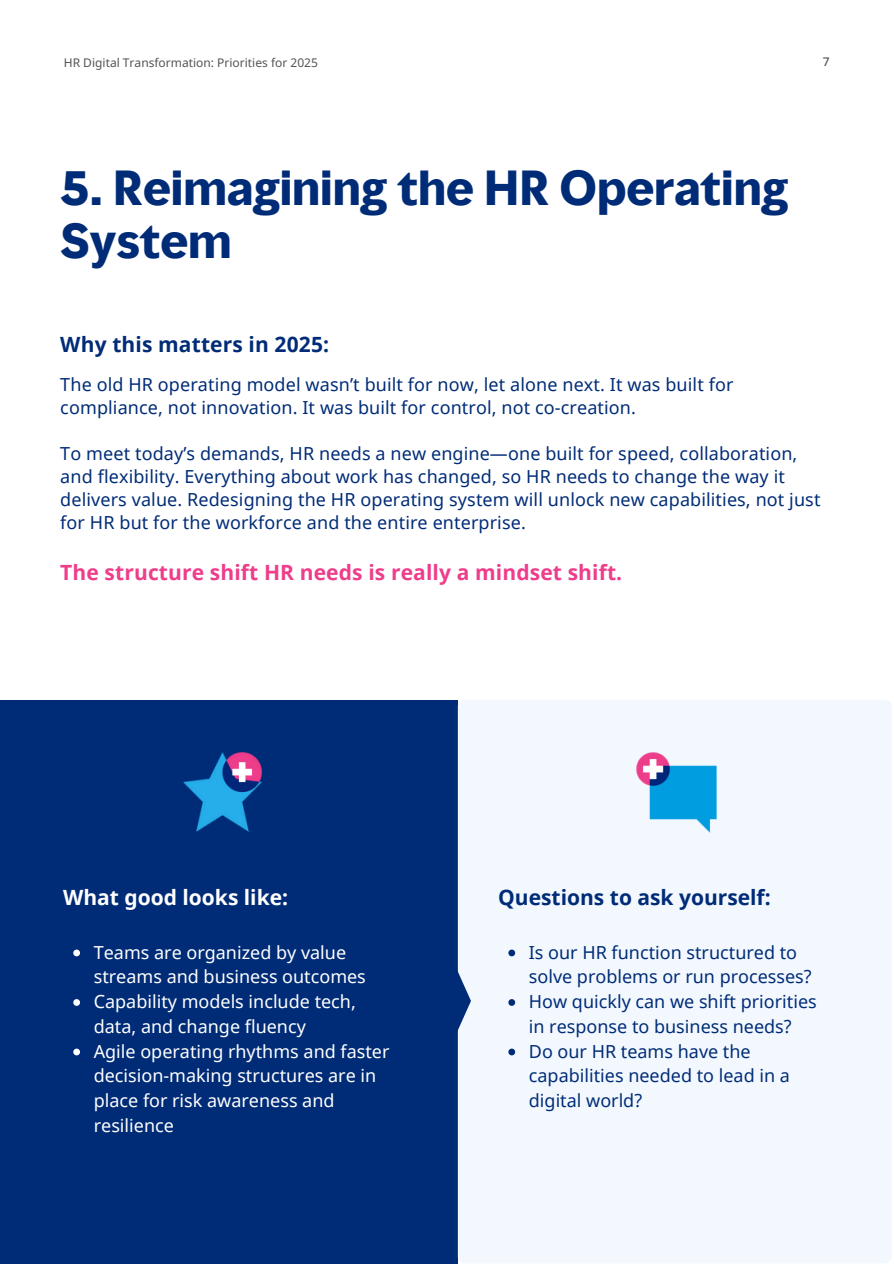
<style>
.page{position:relative;width:894px;height:1264px;background:#fff}
.page>*{position:absolute;margin:0;border:0;box-sizing:border-box;transform-origin:0 0}
.t1{font:700 45px/52.8px "MMC Display";color:#002c77}
.t2{font:700 21px "Noto Sans";letter-spacing:.005em;color:#ee3d8b}
.t3{font:700 21px "Noto Sans";color:#002c77}
.t4{font:700 21px "Noto Sans";color:#fff}
.t5{font:18px/24.8px "Noto Sans";letter-spacing:.005em;color:#002c77}
.t6{font:18px/24.8px "Noto Sans";color:#fff}
.t7{font:12px "Noto Sans";color:#545454}
.t8{font:500 12px "Noto Sans";color:#545454}
</style>
<div class="page">
<div style="left:0;top:700px;width:457px;height:563px;background:#002c77"></div>
<div style="left:457px;top:700px;width:434px;height:563px;background:#f3f8ff"></div>
<svg style="left:457px;top:962px;width:14px;height:77px"></svg>
<svg style="left:508px;top:949px;width:7px;height:7px"></svg>
<svg style="left:508px;top:999px;width:7px;height:6px"></svg>
<svg style="left:508px;top:1048px;width:7px;height:7px"></svg>
<svg style="left:73px;top:949px;width:7px;height:7px"></svg>
<svg style="left:73px;top:999px;width:7px;height:6px"></svg>
<svg style="left:73px;top:1048px;width:7px;height:7px"></svg>
<img style="left:623px;top:739px;width:106px;height:106px">
<img style="left:183px;top:752px;width:79px;height:80px">
<p class="t7" style="left:64px;top:54px;width:255px">HR Digital Transformation: Priorities for 2025</p>
<p class="t8" style="left:822px;top:53px;width:8px">7</p>
<p class="t1" style="left:60px;top:161px;width:729px">5. Reimagining the HR Operating<br>System</p>
<p class="t3" style="left:60px;top:329px;width:270px">Why this matters in 2025:</p>
<p class="t5" style="left:60px;top:372px;width:674px;line-height:23px">The old HR operating model wasn’t built for now, let alone next. It was built for compliance, not innovation. It was built for control, not co-creation.</p>
<p class="t5" style="left:60px;top:441px;width:761px;line-height:23px">To meet today’s demands, HR needs a new engine—one built for speed, collaboration, and flexibility. Everything about work has changed, so HR needs to change the way it delivers value. Redesigning the HR operating system will unlock new capabilities, not just for HR but for the workforce and the entire enterprise.</p>
<h2 class="t2" style="left:60px;top:557px;width:563px">The structure shift HR needs is really a mindset shift.</h2>
<h3 class="t4" style="left:63px;top:882px;width:226px">What good looks like:</h3>
<h2 class="t6" style="left:94px;top:939px;width:273px">Teams are organized by value streams and business outcomes</h2>
<p class="t6" style="left:94px;top:988px;width:263px">Capability models include tech, data, and change fluency</p>
<h2 class="t6" style="left:94px;top:1038px;width:297px">Agile operating rhythms and faster decision-making structures are in place for risk awareness and resilience</h2>
<p class="t3" style="left:498px;top:882px;width:274px">Questions to ask yourself:</p>
<h1 class="t5" style="left:528px;top:939px;width:284px">Is our HR function structured to solve problems or run processes?</h1>
<h2 class="t5" style="left:528px;top:988px;width:289px">How quickly can we shift priorities in response to business needs?</h2>
<h3 class="t5" style="left:528px;top:1038px;width:262px">Do our HR teams have the capabilities needed to lead in a digital world?</h3>
</div>
